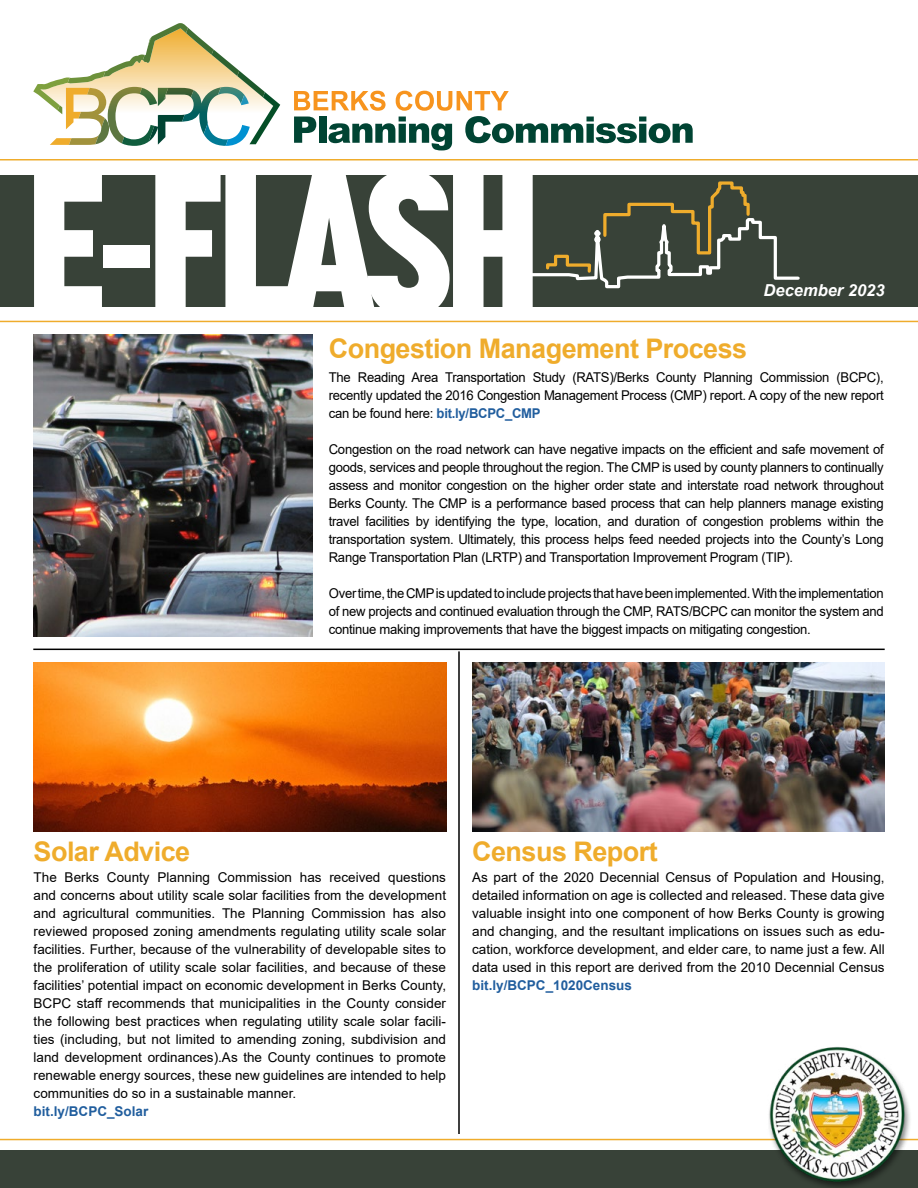
<style>
.page{position:relative;width:918px;height:1188px;background:#fff}
.page>*{position:absolute;margin:0;border:0;box-sizing:border-box;transform-origin:0 0}
.t1{font:800 203.1px "Korolev Condensed";letter-spacing:-.06em;color:#fff}
.t2{font:700 27px "Arial";letter-spacing:-.02em;color:#efac2c}
.t3{font:italic 700 16.5px "Arial";color:#fff}
.t4{font:13.5px/18px "Arial";letter-spacing:-.02em;color:#000;text-align:justify}
.t5{font:700 13.5px "Arial";color:#215e9e}
.s1{font-weight:700;color:#215e9e}
</style>
<div class="page">
<svg style="left:0;top:1139px;width:756px;height:2px;background:#f4c976"></svg>
<svg style="left:0;top:159px;width:918px;height:163px"></svg>
<hr style="left:33px;top:649px;width:852px;height:1px;background:#000">
<img style="left:33px;top:335px;width:279px;height:301px">
<img style="left:34px;top:663px;width:412px;height:169px">
<img style="left:472px;top:663px;width:413px;height:169px">
<hr style="left:458px;top:651px;width:2px;height:483px;background:#000">
<div style="left:0;top:175px;width:918px;height:131px;background:#384238"></div>
<svg style="left:509px;top:181px;width:291px;height:108px"></svg>
<div style="left:0;top:1150px;width:918px;height:38px;background:#384238"></div>
<svg style="left:294px;top:91px;width:399px;height:59px"></svg>
<svg style="left:33px;top:23px;width:247px;height:123px"></svg>
<img style="left:756px;top:1047px;width:162px;height:140px">
<h1 class="t1" style="left:22px;top:119px;width:523px">E-FLASH</h1>
<p class="t3" style="left:764px;top:280px;width:123px">December 2023</p>
<h2 class="t2" style="left:329px;top:329px;width:420px">Congestion Management Process</h2>
<p class="t4" style="left:329px;top:368px;width:556px">The Reading Area Transportation Study (RATS)/Berks County Planning Commission (BCPC), recently updated the 2016 Congestion Management Process (CMP) report. A copy of the new report can be found here: <span class="s1">bit.ly/BCPC_CMP</span></p>
<p class="t4" style="left:329px;top:440px;width:556px">Congestion on the road network can have negative impacts on the efficient and safe movement of goods, services and people throughout the region. The CMP is used by county planners to continually assess and monitor congestion on the higher order state and interstate road network throughout Berks County. The CMP is a performance based process that can help planners manage existing travel facilities by identifying the type, location, and duration of congestion problems within the transportation system. Ultimately, this process helps feed needed projects into the County’s Long Range Transportation Plan (LRTP) and Transportation Improvement Program (TIP).</p>
<p class="t4" style="left:329px;top:584px;width:556px">Over time, the CMP is updated to include projects that have been implemented. With the implementation of new projects and continued evaluation through the CMP, RATS/BCPC can monitor the system and continue making improvements that have the biggest impacts on mitigating congestion.</p>
<h2 class="t2" style="left:34px;top:832px;width:158px">Solar Advice</h2>
<p class="t4" style="left:34px;top:868px;width:414px">The Berks County Planning Commission has received questions and concerns about utility scale solar facilities from the development and agricultural communities. The Planning Commission has also reviewed proposed zoning amendments regulating utility scale solar facilities. Further, because of the vulnerability of developable sites to the proliferation of utility scale solar facilities, and because of these facilities’ potential impact on economic development in Berks County, BCPC staff recommends that municipalities in the County consider the following best practices when regulating utility scale solar facili&shy;ties (including, but not limited to amending zoning, subdivision and land development ordinances).As the County continues to promote renewable energy sources, these new guidelines are intended to help communities do so in a sustainable manner.</p>
<p class="t5" style="left:34px;top:1102px;width:116px">bit.ly/BCPC_Solar</p>
<h2 class="t2" style="left:472px;top:832px;width:187px">Census Report</h2>
<p class="t4" style="left:472px;top:868px;width:414px">As part of the 2020 Decennial Census of Population and Housing, detailed information on age is collected and released. These data give valuable insight into one component of how Berks County is growing and changing, and the resultant implications on issues such as edu&shy;cation, workforce development, and elder care, to name just a few. All data used in this report are derived from the 2010 Decennial Census</p>
<p class="t5" style="left:472px;top:976px;width:161px">bit.ly/BCPC_1020Census</p>
</div>
